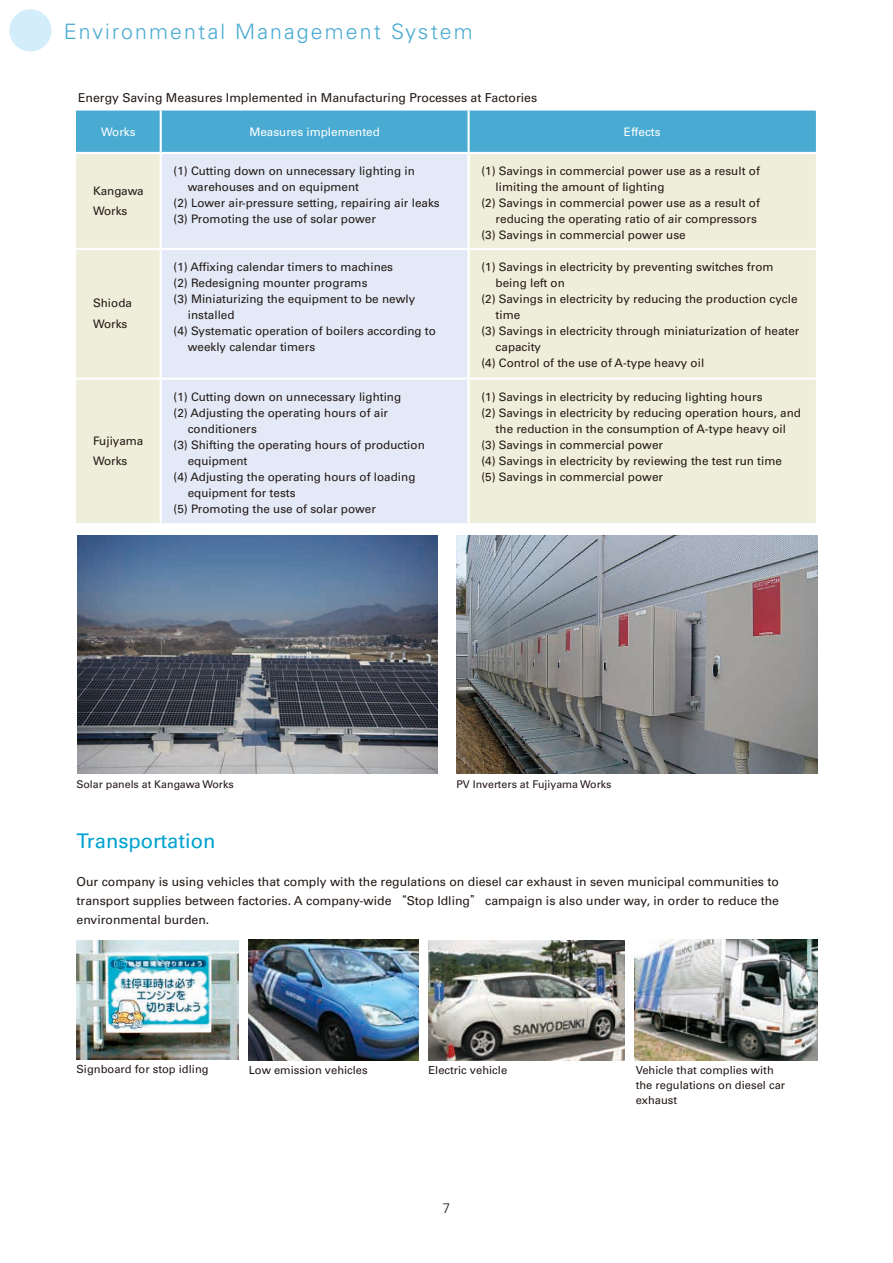
<style>
.page{position:relative;width:893px;height:1263px;background:#fff}
.page>*{position:absolute;margin:0;border:0;box-sizing:border-box;transform-origin:0 0}
.t1{font:300 21.3px "Univers LT Std";letter-spacing:.1em;color:#49aad2}
.t2{font:20.25px "Univers LT Std";color:#00a2d0}
.t3{font:300 13.8px "Univers LT Std";color:#231916}
.t4{font:12.3px/19.2px "Univers LT Std";color:#231916;text-align:justify}
.t5{font:11.7px/20.4px "Univers LT Std";color:#231916}
.t6{font:11.7px "Univers LT Std";color:#fff}
.t7{font:11.1px/14.9px "Univers LT Std";color:#231916}
.t8{font:10.65px "Univers LT Std";color:#231916}
.s1{font-family:"Shin Go Pro";font-size:11.7px}
</style>
<div class="page">
<div style="left:76px;top:111px;width:740px;height:41px;background:#49aad2"></div>
<div style="left:76px;top:154px;width:740px;height:369px;background:#eeeeda"></div>
<div style="left:162px;top:154px;width:306px;height:369px;background:#e3e9f6"></div>
<hr style="left:160px;top:111px;width:2px;height:41px;background:#fff">
<hr style="left:468px;top:111px;width:2px;height:41px;background:#fff">
<hr style="left:76px;top:248px;width:85px;height:2px;background:#fff">
<hr style="left:76px;top:378px;width:85px;height:2px;background:#fff">
<hr style="left:160px;top:154px;width:2px;height:94px;background:#fff">
<hr style="left:161px;top:248px;width:308px;height:2px;background:#fff">
<hr style="left:160px;top:250px;width:2px;height:128px;background:#fff">
<hr style="left:161px;top:378px;width:308px;height:2px;background:#fff">
<hr style="left:160px;top:380px;width:2px;height:143px;background:#fff">
<hr style="left:468px;top:154px;width:2px;height:94px;background:#fff">
<hr style="left:469px;top:248px;width:347px;height:2px;background:#fff">
<hr style="left:468px;top:250px;width:2px;height:128px;background:#fff">
<hr style="left:469px;top:378px;width:347px;height:2px;background:#fff">
<hr style="left:468px;top:380px;width:2px;height:143px;background:#fff">
<img style="left:249px;top:940px;width:169px;height:120px">
<img style="left:77px;top:940px;width:162px;height:120px">
<img style="left:78px;top:535px;width:360px;height:239px">
<img style="left:457px;top:535px;width:360px;height:239px">
<img style="left:429px;top:940px;width:196px;height:120px">
<img style="left:635px;top:940px;width:182px;height:120px">
<svg style="left:5px;top:5px;width:51px;height:51px;fill:#d3edfb"></svg>
<div style="left:0;top:0;width:61px;height:61px;border:9px solid #fff;border-radius:50%"></div>
<h1 class="t1" style="left:64px;top:19px;width:163px">Environmental</h1>
<h1 class="t1" style="left:235px;top:19px;width:147px">Management</h1>
<h1 class="t1" style="left:391px;top:19px;width:83px">System</h1>
<p class="t4" style="left:78px;top:88px;width:461px">Energy Saving Measures Implemented in Manufacturing Processes at Factories</p>
<p class="t6" style="left:101px;top:125px;width:36px">Works</p>
<p class="t6" style="left:249px;top:125px;width:132px">Measures implemented</p>
<p class="t6" style="left:624px;top:125px;width:38px">Effects</p>
<p class="t5" style="left:93px;top:180px;width:52px">Kangawa<br>Works</p>
<p class="t5" style="left:93px;top:293px;width:40px">Shioda<br>Works</p>
<p class="t5" style="left:93px;top:430px;width:52px">Fujiyama<br>Works</p>
<p class="t5" style="left:173px;top:161px;width:243px">1( ) Cutting down on unnecessary lighting in</p>
<p class="t5" style="left:188px;top:177px;width:173px">warehouses and on equipment</p>
<p class="t5" style="left:173px;top:193px;width:268px">2( ) Lower air-pressure setting, repairing air leaks</p>
<p class="t5" style="left:173px;top:209px;width:204px">3( ) Promoting the use of solar power</p>
<p class="t5" style="left:173px;top:257px;width:221px">1( ) Affixing calendar timers to machines</p>
<p class="t5" style="left:173px;top:273px;width:196px">2( ) Redesigning mounter programs</p>
<p class="t5" style="left:173px;top:289px;width:243px">3( ) Miniaturizing the equipment to be newly</p>
<p class="t5" style="left:188px;top:305px;width:48px">installed</p>
<p class="t5" style="left:173px;top:321px;width:264px">4( ) Systematic operation of boilers according to</p>
<p class="t5" style="left:188px;top:337px;width:129px">weekly calendar timers</p>
<p class="t5" style="left:173px;top:387px;width:229px">1( ) Cutting down on unnecessary lighting</p>
<p class="t5" style="left:173px;top:403px;width:216px">2( ) Adjusting the operating hours of air</p>
<p class="t5" style="left:188px;top:419px;width:71px">conditioners</p>
<p class="t5" style="left:173px;top:435px;width:253px">3( ) Shifting the operating hours of production</p>
<p class="t5" style="left:188px;top:451px;width:61px">equipment</p>
<p class="t5" style="left:173px;top:467px;width:243px">4( ) Adjusting the operating hours of loading</p>
<p class="t5" style="left:188px;top:483px;width:109px">equipment for tests</p>
<p class="t5" style="left:173px;top:498px;width:204px">5( ) Promoting the use of solar power</p>
<p class="t5" style="left:481px;top:161px;width:280px">1( ) Savings in commercial power use as a result of</p>
<p class="t5" style="left:496px;top:177px;width:170px">limiting the amount of lighting</p>
<p class="t5" style="left:481px;top:193px;width:280px">2( ) Savings in commercial power use as a result of</p>
<p class="t5" style="left:496px;top:209px;width:263px">reducing the operating ratio of air compressors</p>
<p class="t5" style="left:481px;top:225px;width:206px">3( ) Savings in commercial power use</p>
<p class="t5" style="left:481px;top:257px;width:294px">1( ) Savings in electricity by preventing switches from</p>
<p class="t5" style="left:496px;top:273px;width:71px">being left on</p>
<p class="t5" style="left:481px;top:289px;width:318px">2( ) Savings in electricity by reducing the production cycle</p>
<p class="t5" style="left:496px;top:305px;width:26px">time</p>
<p class="t5" style="left:481px;top:321px;width:320px">3( ) Savings in electricity through miniaturization of heater</p>
<p class="t5" style="left:496px;top:337px;width:47px">capacity</p>
<p class="t5" style="left:481px;top:353px;width:224px">4( ) Control of the use of A-type heavy oil</p>
<p class="t5" style="left:481px;top:387px;width:283px">1( ) Savings in electricity by reducing lighting hours</p>
<p class="t5" style="left:481px;top:403px;width:321px">2( ) Savings in electricity by reducing operation hours, and</p>
<p class="t5" style="left:496px;top:419px;width:292px">the reduction in the consumption of A-type heavy oil</p>
<p class="t5" style="left:481px;top:435px;width:183px">3( ) Savings in commercial power</p>
<p class="t5" style="left:481px;top:451px;width:302px">4( ) Savings in electricity by reviewing the test run time</p>
<p class="t5" style="left:481px;top:467px;width:183px">5( ) Savings in commercial power</p>
<p class="t8" style="left:77px;top:778px;width:159px">Solar panels at Kangawa Works</p>
<p class="t8" style="left:456px;top:778px;width:157px">PV Inverters at Fujiyama Works</p>
<h2 class="t2" style="left:77px;top:829px;width:140px">Transportation</h2>
<p class="t4" style="left:77px;top:872px;width:704px">Our company is using vehicles that comply with the regulations on diesel car exhaust in seven municipal communities to transport supplies between factories A. company-wide <span class="s1">“</span>Stop Idling<span class="s1">”</span> campaign is also under way in, order to reduce the environmental burden.</p>
<p class="t7" style="left:77px;top:1061px;width:134px">Signboard for stop idling</p>
<p class="t7" style="left:249px;top:1062px;width:120px">Low emission vehicles</p>
<p class="t7" style="left:428px;top:1062px;width:80px">Electric vehicle</p>
<p class="t3" style="left:443px;top:1199px;width:9px">7</p>
<p class="t7" style="left:636px;top:1063px;width:151px">Vehicle that complies with the regulations on diesel car exhaust</p>
</div>
